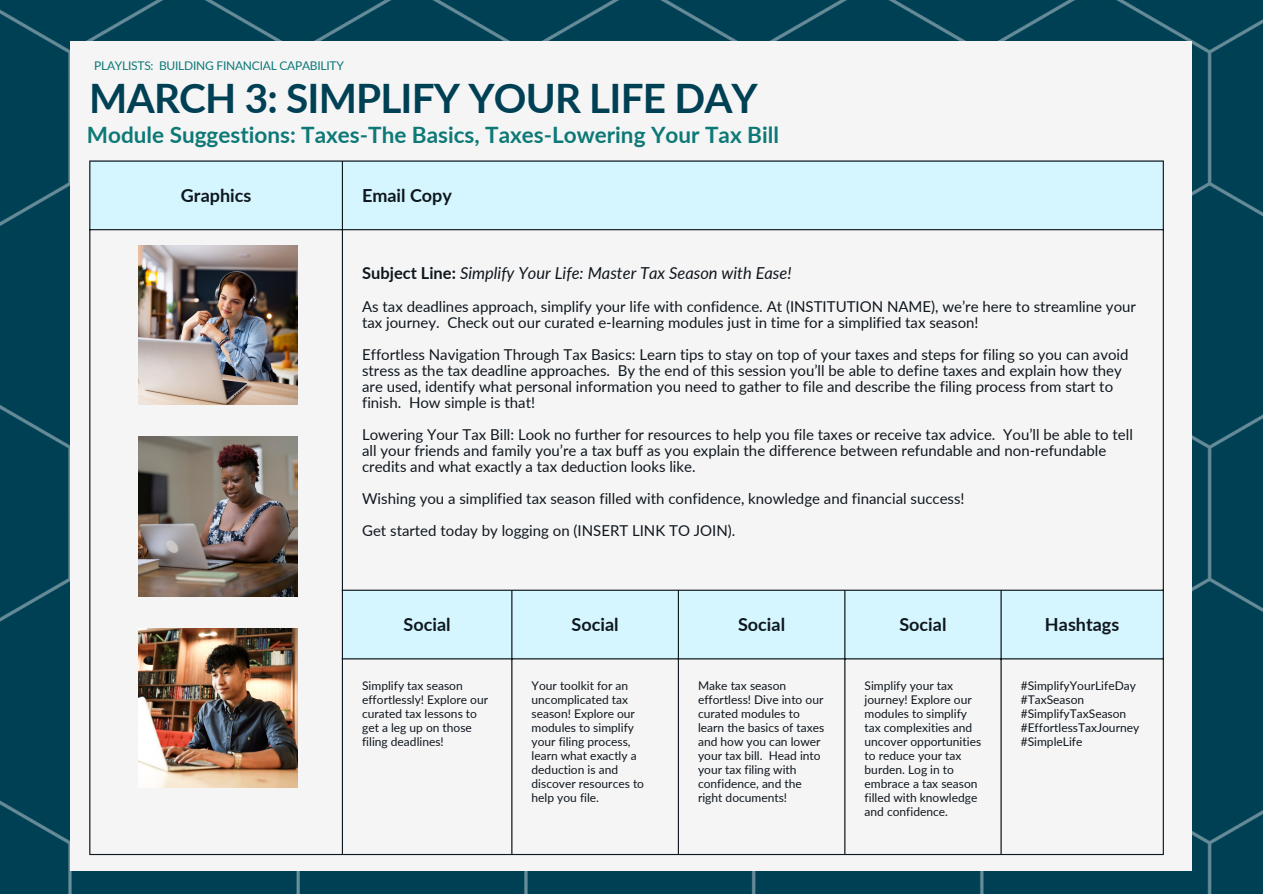
<style>
.page{position:relative;width:1263px;height:894px;background:#fff}
.page>*{position:absolute;margin:0;border:0;box-sizing:border-box;transform-origin:0 0}
.t1{font:700 40.5px "Lato";letter-spacing:-.02em;color:#004054}
.t2{font:700 22.5px "Lato";color:#0d7977}
.t3{font:700 18px "Lato";color:#0f171e}
.t4{font:italic 16.5px "Lato";color:#0f171e}
.t5{font:15px/16px "Lato";color:#0f171e}
.t6{font:12px/14px "Lato";color:#0f171e}
.t7{font:12px "Lato";letter-spacing:-.02em;color:#0d7977}
.s1{font-weight:700;font-style:normal}
</style>
<div class="page">
<div style="left:0;top:0;width:1263px;height:893px;background:#004054"></div>
<div style="left:71px;top:41px;width:1121px;height:829px;background:#f5f5f5"></div>
<svg style="left:90px;top:161px;width:1073px;height:498px"></svg>
<hr style="left:89px;top:161px;width:1px;height:692px;background:#0f171e">
<hr style="left:342px;top:161px;width:1px;height:692px;background:#0f171e">
<hr style="left:511px;top:590px;width:1px;height:263px;background:#0f171e">
<hr style="left:678px;top:590px;width:1px;height:263px;background:#0f171e">
<hr style="left:844px;top:590px;width:1px;height:263px;background:#0f171e">
<hr style="left:1000px;top:590px;width:2px;height:263px;background:#0f171e">
<hr style="left:1163px;top:161px;width:1px;height:692px;background:#0f171e">
<hr style="left:89px;top:160px;width:1075px;height:1px;background:#0f171e">
<hr style="left:89px;top:229px;width:1075px;height:1px;background:#0f171e">
<hr style="left:342px;top:589px;width:822px;height:1px;background:#0f171e">
<hr style="left:342px;top:658px;width:822px;height:1px;background:#0f171e">
<hr style="left:89px;top:853px;width:1075px;height:1px;background:#0f171e">
<img style="left:138px;top:245px;width:159px;height:159px">
<img style="left:138px;top:437px;width:159px;height:159px">
<img style="left:138px;top:628px;width:159px;height:159px">
<p class="t7" style="left:94px;top:59px;width:251px">PLAYLISTS: BUILDING FINANCIAL CAPABILITY</p>
<p class="t1" style="left:89px;top:72px;width:670px">MARCH 3: SIMPLIFY YOUR LIFE DAY</p>
<p class="t2" style="left:87px;top:120px;width:693px">Module Suggestions: Taxes-The Basics, Taxes-Lowering Your Tax Bill</p>
<p class="t3" style="left:181px;top:184px;width:72px">Graphics</p>
<p class="t3" style="left:362px;top:184px;width:91px">Email Copy</p>
<p class="t4" style="left:362px;top:263px;width:431px"><span class="s1">Subject Line:</span> Simplify Your Life: Master Tax Season with Ease!</p>
<p class="t5" style="left:362px;top:297px;width:775px">As tax deadlines approach, simplify your life with confidence. At (INSTITUTION NAME), we’re here to streamline your tax journey. Check out our curated e-learning modules just in time for a simplified tax season!</p>
<p class="t5" style="left:362px;top:345px;width:768px">Effortless Navigation Through Tax Basics: Learn tips to stay on top of your taxes and steps for filing so you can avoid stress as the tax deadline approaches. By the end of this session you’ll be able to define taxes and explain how they are used, identify what personal information you need to gather to file and describe the filing process from start to finish. How simple is that!</p>
<p class="t5" style="left:362px;top:425px;width:772px">Lowering Your Tax Bill: Look no further for resources to help you file taxes or receive tax advice. You’ll be able to tell all your friends and family you’re a tax buff as you explain the difference between refundable and non-refundable credits and what exactly a tax deduction looks like.</p>
<p class="t5" style="left:362px;top:489px;width:604px">Wishing you a simplified tax season filled with confidence, knowledge and financial success!</p>
<p class="t5" style="left:362px;top:521px;width:375px">Get started today by logging on (INSERT LINK TO JOIN).</p>
<p class="t3" style="left:404px;top:613px;width:49px">Social</p>
<p class="t3" style="left:572px;top:613px;width:49px">Social</p>
<p class="t3" style="left:738px;top:613px;width:49px">Social</p>
<p class="t3" style="left:899px;top:613px;width:49px">Social</p>
<p class="t3" style="left:1045px;top:613px;width:76px">Hashtags</p>
<p class="t6" style="left:362px;top:677px;width:128px">Simplify tax season effortlessly! Explore our curated tax lessons to get a leg up on those filing deadlines!</p>
<p class="t6" style="left:532px;top:677px;width:114px">Your toolkit for an uncomplicated tax season! Explore our modules to simplify your filing process, learn what exactly a deduction is and discover resources to help you file.</p>
<p class="t6" style="left:698px;top:677px;width:128px">Make tax season effortless! Dive into our curated modules to learn the basics of taxes and how you can lower your tax bill. Head into your tax filing with confidence, and the right documents!</p>
<p class="t6" style="left:865px;top:677px;width:118px">Simplify your tax journey! Explore our modules to simplify tax complexities and uncover opportunities to reduce your tax burden. Log in to embrace a tax season filled with knowledge and confidence.</p>
<p class="t6" style="left:1021px;top:677px;width:117px">#SimplifyYourLifeDay</p>
<p class="t6" style="left:1021px;top:691px;width:65px">#TaxSeason</p>
<p class="t6" style="left:1021px;top:705px;width:107px">#SimplifyTaxSeason</p>
<p class="t6" style="left:1021px;top:719px;width:120px">#EffortlessTaxJourney</p>
<p class="t6" style="left:1021px;top:733px;width:63px">#SimpleLife</p>
</div>
